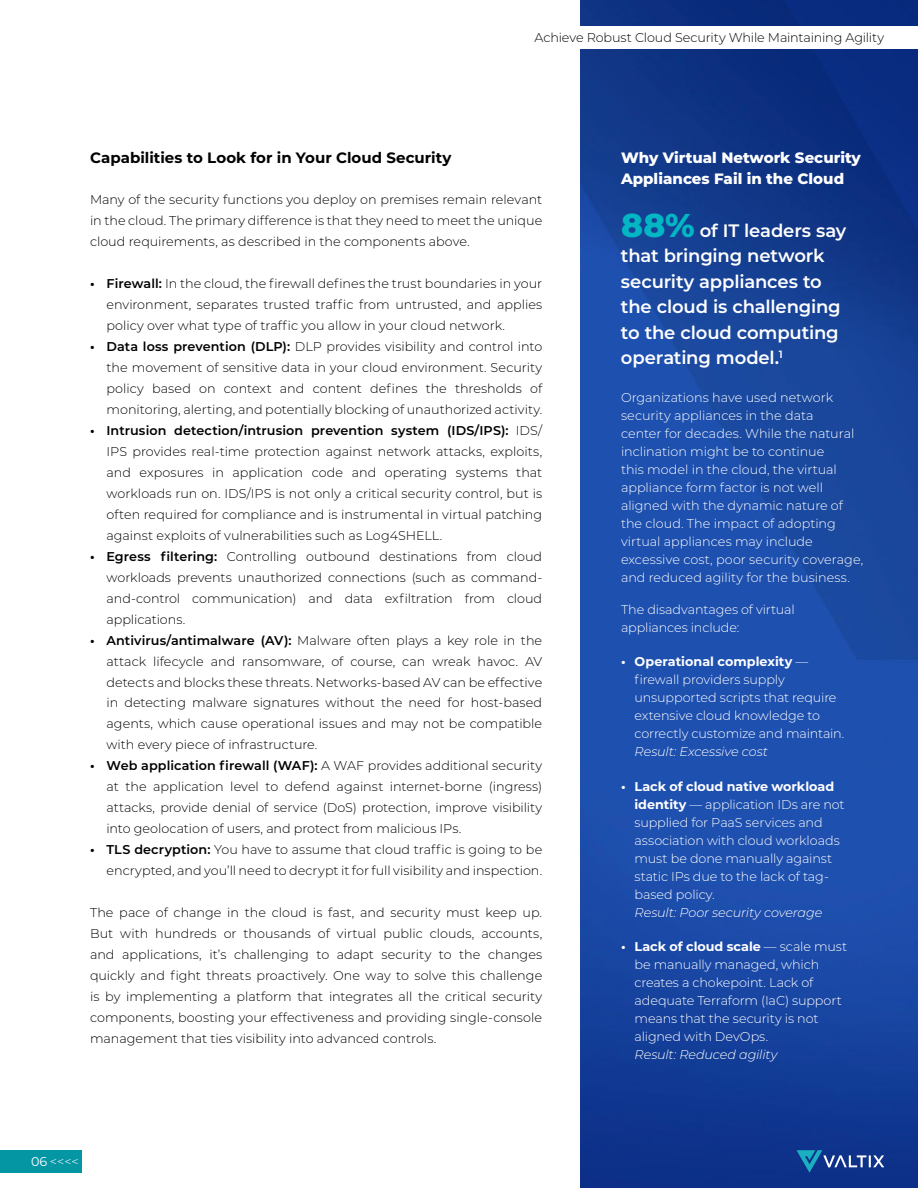
<style>
.page{position:relative;width:918px;height:1188px;background:#fff}
.page>*{position:absolute;margin:0;border:0;box-sizing:border-box;transform-origin:0 0}
.t1{font:600 18px/25.5px "Montserrat";letter-spacing:-.01em;color:#fff}
.t2{font:800 15px/21px "Montserrat";color:#fff}
.t3{font:700 15px "Montserrat";color:#000}
.t4{font:300 12.75px/21px "Montserrat";color:#000;text-align:justify}
.t5{font:300 12.75px/18px "Montserrat";letter-spacing:-.005em;color:#fff}
.t6{font:italic 300 12.75px "Montserrat";letter-spacing:-.01em;color:#fff}
.s1{font-weight:700}
.s2{font-weight:600}
.s3{font-weight:400}
.s4{font-weight:800;font-size:33px;color:#02b6c4}
</style>
<div class="page">
<img style="left:580px;top:0;width:338px;height:1188px">
<div style="left:149px;top:26px;width:769px;height:23px;background:#fff"></div>
<div style="left:0;top:1150px;width:82px;height:23px;background:#0596a4"></div>
<svg style="left:797px;top:1150px;width:87px;height:23px"></svg>
<p class="t4" style="left:535px;top:27px;width:351px">Achieve Robust Cloud Security While Maintaining Agility</p>
<p class="t3" style="left:90px;top:147px;width:363px">Capabilities to Look for in Your Cloud Security</p>
<p class="t4" style="left:90px;top:189px;width:454px">Many of the security functions you deploy on premises remain relevant in the cloud. The primary difference is that they need to meet the unique cloud requirements, as described in the components above.</p>
<p class="t4" style="left:106px;top:272px;width:437px;text-indent:-16px"><span class="s1">•</span> <span class="s2">Firewall:</span> In the cloud, the firewall defines the trust boundaries in your environment, separates trusted traffic from untrusted, and applies policy over what type of traffic you allow in your cloud network.</p>
<p class="t4" style="left:106px;top:335px;width:437px;text-indent:-16px"><span class="s1">•</span> <span class="s2">Data loss prevention (DLP):</span> DLP provides visibility and control into the movement of sensitive data in your cloud environment. Security policy based on context and content defines the thresholds of monitoring, alerting, and potentially blocking of unauthorized activity.</p>
<p class="t4" style="left:107px;top:419px;width:437px;text-indent:-16px"><span class="s1">•</span> <span class="s2">Intrusion detection/intrusion prevention system (IDS/IPS):</span> IDS/ IPS provides real-time protection against network attacks, exploits, and exposures in application code and operating systems that workloads run on. IDS/IPS is not only a critical security control, but is often required for compliance and is instrumental in virtual patching against exploits of vulnerabilities such as Log4SHELL.</p>
<p class="t4" style="left:107px;top:545px;width:437px;text-indent:-16px"><span class="s1">•</span> <span class="s2">Egress filtering:</span> Controlling outbound destinations from cloud workloads prevents unauthorized connections (such as command&shy;and-control communication) and data exfiltration from cloud applications.</p>
<p class="t4" style="left:107px;top:629px;width:437px;text-indent:-16px"><span class="s1">•</span> <span class="s2">Antivirus/antimalware (AV):</span> Malware often plays a key role in the attack lifecycle and ransomware, of course, can wreak havoc. AV detects and blocks these threats. Networks-based AV can be effective in detecting malware signatures without the need for host-based agents, which cause operational issues and may not be compatible with every piece of infrastructure.</p>
<p class="t4" style="left:107px;top:755px;width:437px;text-indent:-16px"><span class="s1">•</span> <span class="s2">Web application firewall (WAF):</span> A WAF provides additional security at the application level to defend against internet-borne (ingress) attacks, provide denial of service (DoS) protection, improve visibility into geolocation of users, and protect from malicious IPs.</p>
<p class="t4" style="left:90px;top:839px;width:454px;text-align:right"><span class="s1">•</span> <span class="s2">TLS decryption:</span> You have to assume that cloud traffic is going to be encrypted, and you’ll need to decrypt it for full visibility and inspection.</p>
<p class="t4" style="left:90px;top:901px;width:454px">The pace of change in the cloud is fast, and security must keep up.<br>But with hundreds or thousands of virtual public clouds, accounts, and applications, it’s challenging to adapt security to the changes quickly and fight threats proactively. One way to solve this challenge is by implementing a platform that integrates all the critical security components, boosting your effectiveness and providing single-console management that ties visibility into advanced controls.</p>
<p class="t5" style="left:31px;top:1153px;width:49px"><span class="s3">06</span> &lt;&lt;&lt;&lt;</p>
<p class="t2" style="left:621px;top:146px;width:241px">Why Virtual Network Security<br>Appliances Fail in the Cloud</p>
<h1 class="t1" style="left:621px;top:217px;width:227px"><span class="s4">88%</span> of IT leaders say that bringing network security appliances to the cloud is challenging to the cloud computing operating model.<sup>1</sup></h1>
<p class="t5" style="left:621px;top:388px;width:244px">Organizations have used network security appliances in the data<br>center for decades. While the natural inclination might be to continue<br>this model in the cloud, the virtual appliance form factor is not well aligned with the dynamic nature of the cloud. The impact of adopting virtual appliances may include excessive cost, poor security coverage, and reduced agility for the business.</p>
<p class="t5" style="left:621px;top:600px;width:175px">The disadvantages of virtual appliances include:</p>
<p class="t5" style="left:635px;top:652px;width:211px;text-indent:-14px"><span class="s1">• Operational complexity</span> — firewall providers supply unsupported scripts that require extensive cloud knowledge to correctly customize and maintain.</p>
<p class="t6" style="left:635px;top:743px;width:135px">Result: Excessive cost</p>
<p class="t5" style="left:635px;top:777px;width:212px;text-indent:-14px"><span class="s1">• Lack of cloud native workload identity</span> — application IDs are not supplied for PaaS services and association with cloud workloads must be done manually against static IPs due to the lack of tag&shy;based policy.</p>
<p class="t6" style="left:635px;top:904px;width:189px">Result: Poor security coverage</p>
<p class="t5" style="left:635px;top:937px;width:214px;text-indent:-14px"><span class="s1">• Lack of cloud scale</span> — scale must be manually managed, which creates a chokepoint. Lack of adequate Terraform (IaC) support means that the security is not aligned with DevOps.</p>
<p class="t6" style="left:635px;top:1046px;width:145px">Result: Reduced agility</p>
</div>
